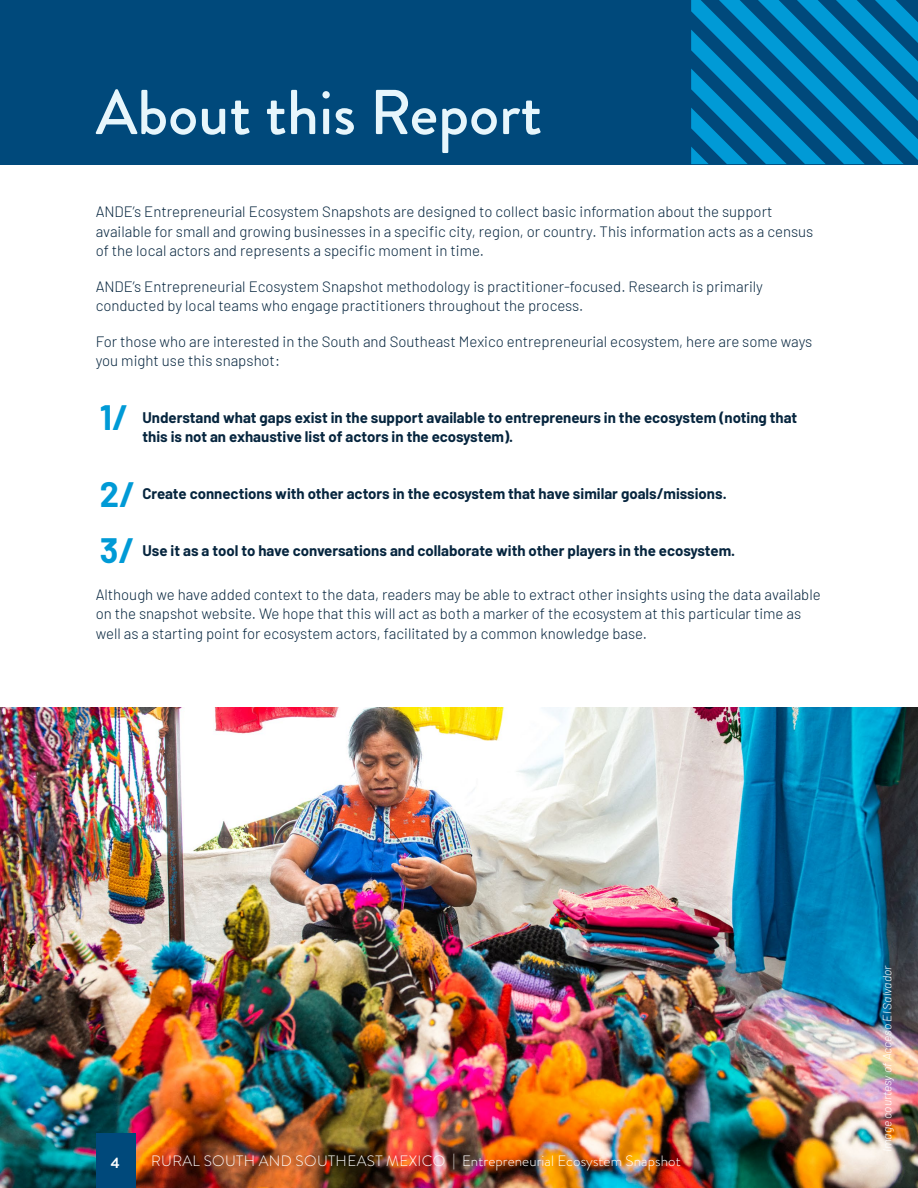
<style>
.page{position:relative;width:918px;height:1188px;background:#fff}
.page>*{position:absolute;margin:0;border:0;box-sizing:border-box;transform-origin:0 0}
.t1{font:500 63.15px "Brandon Grotesque";color:#e7f6fc}
.t2{font:700 34.5px "Barlow";color:#009ad6}
.t3{font:300 15px/19.5px "Barlow";color:#06253e}
.t4{font:700 15px/19.5px "Barlow";color:#06253e}
.t5{font:300 15px "Brandon Grotesque";letter-spacing:.005em;color:#fff}
.t6{font:700 15px "Brandon Grotesque";color:#fff}
.t7{font:italic 300 12px "Barlow";color:#fff}
</style>
<div class="page">
<img style="left:0;top:708px;width:918px;height:480px">
<div style="left:0;top:0;width:918px;height:164px;background:#00497b"></div>
<svg style="left:691px;top:0;width:227px;height:164px"></svg>
<div style="left:96px;top:1134px;width:39px;height:54px;background:#00497b"></div>
<h1 class="t1" style="left:96px;top:69px;width:448px">About this Report</h1>
<p class="t3" style="left:96px;top:201px;width:719px">ANDE’s Entrepreneurial Ecosystem Snapshots are designed to collect basic information about the support available for small and growing businesses in a specific city, region, or country. This information acts as a census of the local actors and represents a specific moment in time.</p>
<p class="t3" style="left:96px;top:276px;width:669px">ANDE’s Entrepreneurial Ecosystem Snapshot methodology is practitioner-focused. Research is primarily conducted by local teams who engage practitioners throughout the process.</p>
<p class="t3" style="left:96px;top:330px;width:718px">For those who are interested in the South and Southeast Mexico entrepreneurial ecosystem, here are some ways you might use this snapshot:</p>
<h2 class="t2" style="left:100px;top:392px;width:30px">1/</h2>
<p class="t4" style="left:142px;top:407px;width:656px">Understand what gaps exist in the support available to entrepreneurs in the ecosystem (noting that this is not an exhaustive list of actors in the ecosystem).</p>
<h2 class="t2" style="left:100px;top:469px;width:37px">2/</h2>
<p class="t4" style="left:142px;top:483px;width:586px">Create connections with other actors in the ecosystem that have similar goals/missions.</p>
<h2 class="t2" style="left:100px;top:525px;width:36px">3/</h2>
<p class="t4" style="left:142px;top:540px;width:594px">Use it as a tool to have conversations and collaborate with other players in the ecosystem.</p>
<p class="t3" style="left:96px;top:583px;width:727px">Although we have added context to the data, readers may be able to extract other insights using the data available on the snapshot website. We hope that this will act as both a marker of the ecosystem at this particular time as well as a starting point for ecosystem actors, facilitated by a common knowledge base.</p>
<p class="t6" style="left:111px;top:1152px;width:10px">4</p>
<p class="t5" style="left:151px;top:1151px;width:531px">RURAL SOUTH AND SOUTHEAST MEXICO | Entrepreneurial Ecosystem Snapshot</p>
<p class="t7" style="left:879px;top:1152px;width:188px;rotate:-90deg">Image courtesy of Acceso El Salvador</p>
</div>
